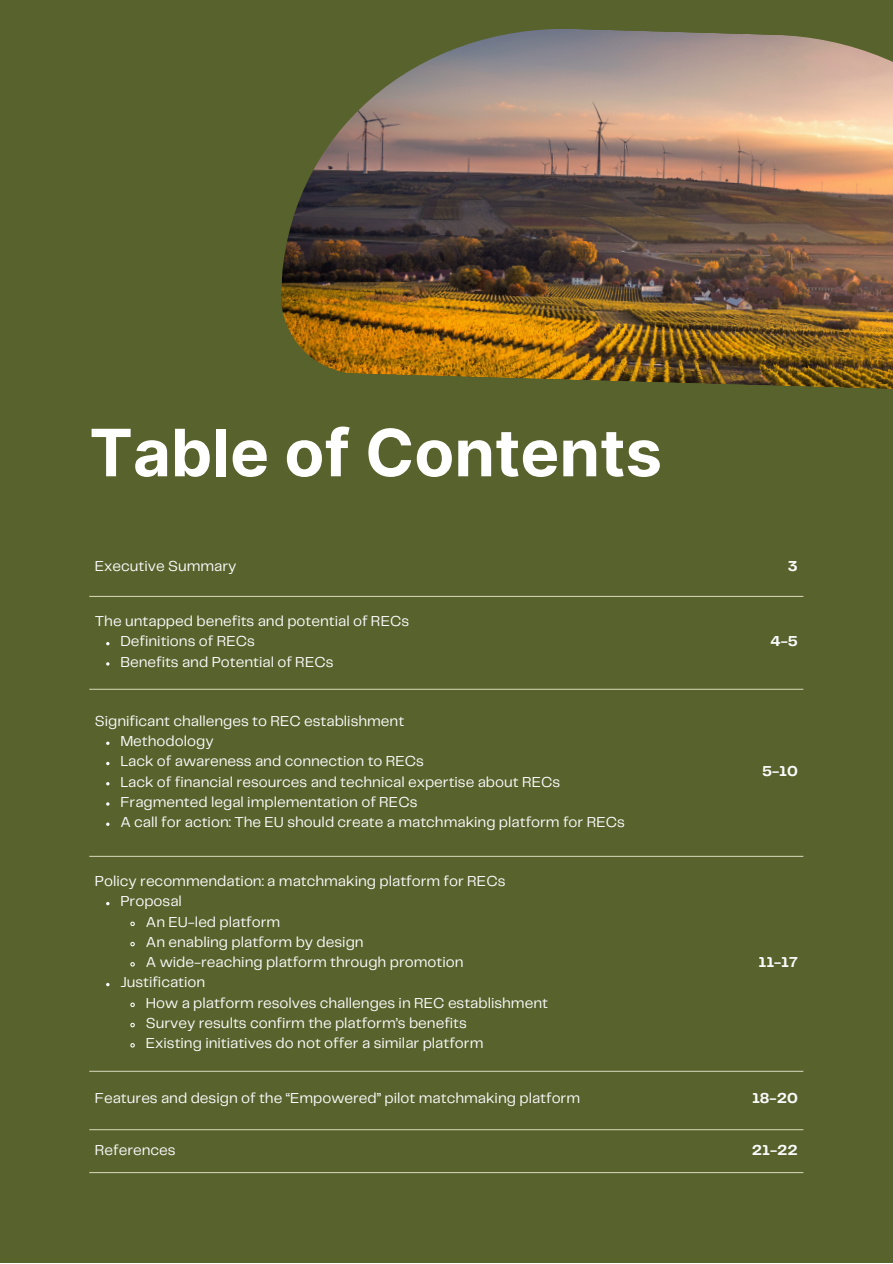
<style>
.page{position:relative;width:893px;height:1264px;background:#fff}
.page>*{position:absolute;margin:0;border:0;box-sizing:border-box;transform-origin:0 0}
.t1{font:700 65.25px "Inter";color:#fff}
.t2{font:15px "Telegraf";color:#fafafa}
.t3{font:700 15px "Telegraf";color:#fafafa}
</style>
<div class="page">
<div style="left:0;top:0;width:892px;height:1262px;background:#57622c"></div>
<svg style="left:130px;top:921px;width:5px;height:6px"></svg>
<svg style="left:130px;top:941px;width:5px;height:6px"></svg>
<svg style="left:130px;top:962px;width:5px;height:5px"></svg>
<svg style="left:130px;top:1002px;width:5px;height:5px"></svg>
<svg style="left:130px;top:1022px;width:5px;height:6px"></svg>
<svg style="left:130px;top:1043px;width:5px;height:5px"></svg>
<hr style="left:89px;top:596px;width:714px;height:1px;background:#cecfae">
<hr style="left:89px;top:688px;width:714px;height:2px;background:#cecfae">
<hr style="left:89px;top:855px;width:714px;height:2px;background:#cecfae">
<hr style="left:89px;top:1070px;width:714px;height:1px;background:#cecfae">
<hr style="left:89px;top:1129px;width:714px;height:1px;background:#cecfae">
<hr style="left:89px;top:1171px;width:714px;height:2px;background:#cecfae">
<img style="left:281px;top:29px;width:611px;height:360px">
<p class="t1" style="left:89px;top:413px;width:574px">Table of Contents</p>
<p class="t2" style="left:95px;top:559px;width:143px">Executive Summary</p>
<p class="t3" style="left:787px;top:559px;width:11px">3</p>
<p class="t2" style="left:95px;top:615px;width:316px">The untapped benefits and potential of RECs</p>
<p class="t2" style="left:120px;top:635px;width:136px">Definitions of RECs</p>
<p class="t2" style="left:120px;top:655px;width:214px">Benefits and Potential of RECs</p>
<p class="t2" style="left:95px;top:714px;width:311px">Significant challenges to REC establishment</p>
<p class="t2" style="left:120px;top:734px;width:95px">Methodology</p>
<p class="t2" style="left:120px;top:755px;width:305px">Lack of awareness and connection to RECs</p>
<p class="t2" style="left:120px;top:775px;width:441px">Lack of financial resources and technical expertise about RECs</p>
<p class="t2" style="left:120px;top:795px;width:298px">Fragmented legal implementation of RECs</p>
<p class="t2" style="left:120px;top:815px;width:506px">A call for action: The EU should create a matchmaking platform for RECs</p>
<p class="t2" style="left:95px;top:874px;width:412px">Policy recommendation: a matchmaking platform for RECs</p>
<p class="t2" style="left:120px;top:895px;width:63px">Proposal</p>
<p class="t2" style="left:146px;top:915px;width:136px">An EU-led platform</p>
<p class="t2" style="left:146px;top:935px;width:219px">An enabling platform by design</p>
<p class="t2" style="left:146px;top:955px;width:319px">A wide-reaching platform through promotion</p>
<p class="t2" style="left:120px;top:976px;width:86px">Justification</p>
<p class="t2" style="left:146px;top:996px;width:403px">How a platform resolves challenges in REC establishment</p>
<p class="t2" style="left:146px;top:1016px;width:322px">Survey results confirm the platform’s benefits</p>
<p class="t2" style="left:146px;top:1036px;width:339px">Existing initiatives do not offer a similar platform</p>
<p class="t3" style="left:770px;top:635px;width:29px">4-5</p>
<p class="t3" style="left:762px;top:765px;width:37px">5-10</p>
<p class="t3" style="left:758px;top:955px;width:41px">11-17</p>
<p class="t2" style="left:95px;top:1091px;width:486px">Features and design of the “Empowered” pilot matchmaking platform</p>
<p class="t3" style="left:752px;top:1091px;width:47px">18-20</p>
<p class="t2" style="left:95px;top:1143px;width:82px">References</p>
<p class="t3" style="left:751px;top:1143px;width:47px">21-22</p>
</div>
